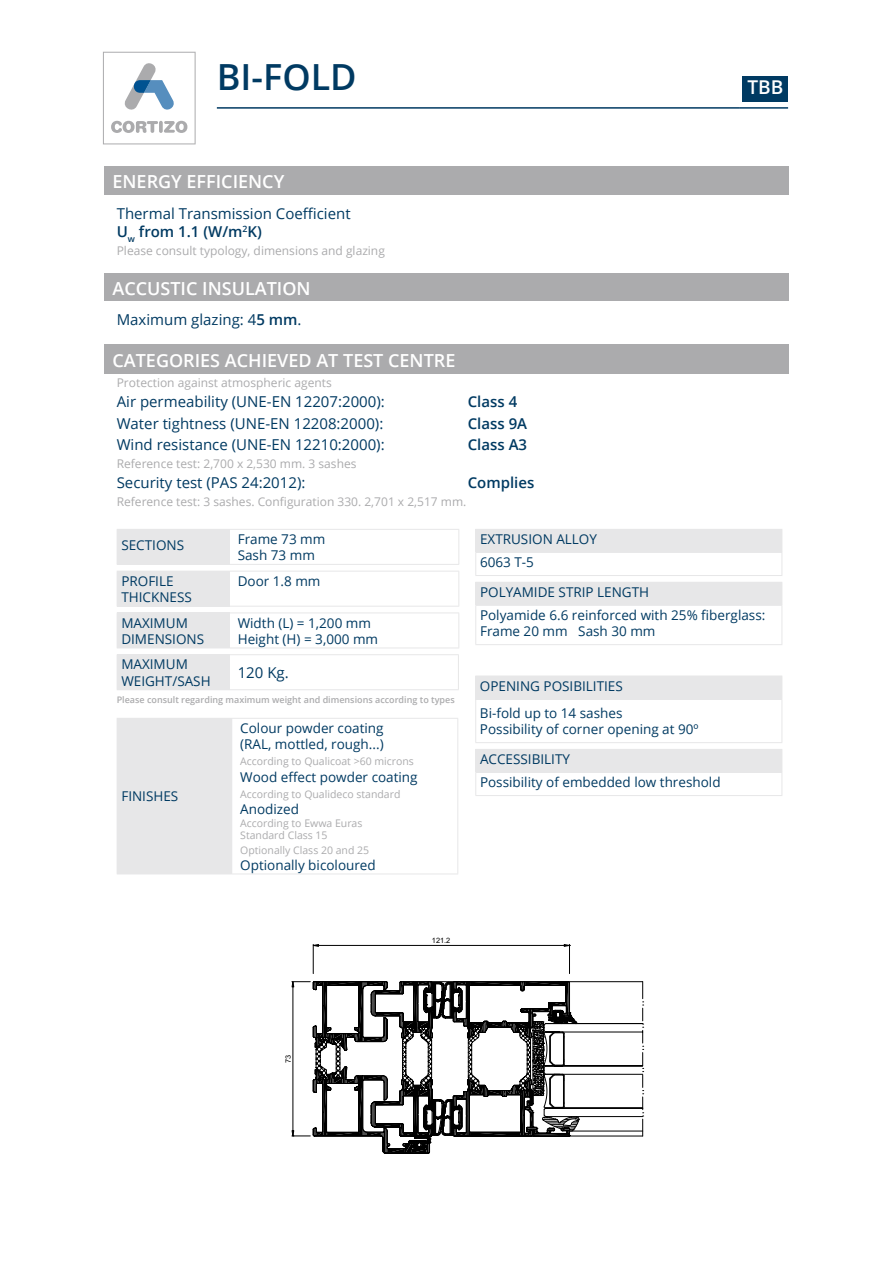
<style>
.page{position:relative;width:893px;height:1263px;background:#fff}
.page>*{position:absolute;margin:0;border:0;box-sizing:border-box;transform-origin:0 0}
.t1{font:600 36px "Open Sans";color:#003a62}
.t2{font:600 19.05px "Open Sans";color:#fff}
.t3{font:600 18px "Open Sans";color:#fff}
.t4{font:15px/18px "Open Sans";color:#003a62}
.t5{font:600 15px "Open Sans";color:#003a62}
.t6{font:13.5px/16.2px "Open Sans";color:#003a62}
.t7{font:12px "Open Sans";color:#ababad}
.t8{font:10.5px/12.6px "Open Sans";color:#ababad}
.t9{font:600 9px "Open Sans";color:#ababad}
.t10{font:7.35px "Arial";color:#000}
.s1{font-weight:600}
</style>
<div class="page">
<svg style="left:103px;top:52px;width:93px;height:92px"></svg>
<div style="left:104px;top:166px;width:684px;height:29px;background:#ababad"></div>
<div style="left:104px;top:274px;width:684px;height:27px;background:#ababad"></div>
<div style="left:104px;top:344px;width:685px;height:29px;background:#ababad"></div>
<div style="left:117px;top:529px;width:112px;height:35px;background:#e7e7e8"></div>
<hr style="left:229px;top:529px;width:230px;height:1px;background:#e7e7e8">
<hr style="left:458px;top:530px;width:1px;height:34px;background:#e7e7e8">
<hr style="left:229px;top:564px;width:230px;height:1px;background:#e7e7e8">
<hr style="left:229px;top:530px;width:1px;height:34px;background:#e7e7e8">
<hr style="left:117px;top:564px;width:112px;height:1px;background:#e7e7e8">
<div style="left:117px;top:571px;width:112px;height:35px;background:#e7e7e8"></div>
<hr style="left:229px;top:571px;width:230px;height:1px;background:#e7e7e8">
<hr style="left:229px;top:571px;width:1px;height:35px;background:#e7e7e8">
<hr style="left:458px;top:571px;width:1px;height:35px;background:#e7e7e8">
<hr style="left:117px;top:606px;width:112px;height:1px;background:#e7e7e8">
<hr style="left:229px;top:606px;width:230px;height:1px;background:#e7e7e8">
<div style="left:117px;top:613px;width:112px;height:35px;background:#e7e7e8"></div>
<hr style="left:117px;top:612px;width:112px;height:1px;background:#e7e7e8">
<hr style="left:229px;top:612px;width:230px;height:1px;background:#e7e7e8">
<hr style="left:229px;top:613px;width:1px;height:35px;background:#e7e7e8">
<hr style="left:458px;top:613px;width:1px;height:35px;background:#e7e7e8">
<hr style="left:117px;top:648px;width:112px;height:1px;background:#e7e7e8">
<hr style="left:229px;top:648px;width:230px;height:1px;background:#e7e7e8">
<div style="left:117px;top:655px;width:112px;height:35px;background:#e7e7e8"></div>
<hr style="left:117px;top:654px;width:112px;height:1px;background:#e7e7e8">
<hr style="left:229px;top:654px;width:230px;height:1px;background:#e7e7e8">
<hr style="left:229px;top:655px;width:1px;height:34px;background:#e7e7e8">
<hr style="left:458px;top:655px;width:1px;height:34px;background:#e7e7e8">
<hr style="left:229px;top:689px;width:230px;height:1px;background:#e7e7e8">
<div style="left:117px;top:718px;width:115px;height:156px;background:#e7e7e8"></div>
<hr style="left:232px;top:718px;width:226px;height:1px;background:#e7e7e8">
<hr style="left:457px;top:719px;width:1px;height:154px;background:#e7e7e8">
<hr style="left:232px;top:873px;width:226px;height:1px;background:#e7e7e8">
<div style="left:476px;top:529px;width:306px;height:23px;background:#e7e7e8"></div>
<hr style="left:475px;top:529px;width:307px;height:1px;background:#e7e7e8">
<hr style="left:475px;top:552px;width:307px;height:1px;background:#e7e7e8">
<svg style="left:475px;top:530px;width:1px;height:45px"></svg>
<svg style="left:782px;top:530px;width:1px;height:45px"></svg>
<hr style="left:475px;top:575px;width:307px;height:1px;background:#e7e7e8">
<div style="left:476px;top:582px;width:306px;height:23px;background:#e7e7e8"></div>
<hr style="left:475px;top:582px;width:307px;height:1px;background:#e7e7e8">
<svg style="left:475px;top:583px;width:1px;height:22px"></svg>
<svg style="left:782px;top:583px;width:1px;height:22px"></svg>
<hr style="left:475px;top:605px;width:307px;height:1px;background:#e7e7e8">
<hr style="left:475px;top:606px;width:1px;height:38px;background:#e7e7e8">
<hr style="left:782px;top:606px;width:1px;height:38px;background:#e7e7e8">
<hr style="left:475px;top:644px;width:307px;height:1px;background:#e7e7e8">
<div style="left:476px;top:676px;width:306px;height:23px;background:#e7e7e8"></div>
<svg style="left:475px;top:676px;width:1px;height:23px"></svg>
<svg style="left:782px;top:677px;width:1px;height:22px"></svg>
<hr style="left:475px;top:699px;width:307px;height:1px;background:#e7e7e8">
<hr style="left:475px;top:699px;width:1px;height:43px;background:#e7e7e8">
<hr style="left:782px;top:699px;width:1px;height:43px;background:#e7e7e8">
<hr style="left:475px;top:742px;width:307px;height:1px;background:#e7e7e8">
<div style="left:476px;top:749px;width:306px;height:23px;background:#e7e7e8"></div>
<hr style="left:475px;top:749px;width:307px;height:1px;background:#e7e7e8">
<hr style="left:475px;top:772px;width:307px;height:1px;background:#e7e7e8">
<svg style="left:475px;top:750px;width:1px;height:45px"></svg>
<svg style="left:782px;top:750px;width:1px;height:45px"></svg>
<hr style="left:475px;top:795px;width:307px;height:1px;background:#e7e7e8">
<hr style="left:217px;top:107px;width:523px;height:2px;background:#003a62">
<hr style="left:740px;top:107px;width:48px;height:2px;background:#003a62">
<div style="left:743px;top:76px;width:45px;height:26px;background:#003a62"></div>
<svg style="left:292px;top:944px;width:351px;height:209px"></svg>
<h1 class="t1" style="left:217px;top:52px;width:141px">BI-FOLD</h1>
<h2 class="t2" style="left:747px;top:74px;width:37px">TBB</h2>
<h3 class="t3" style="left:112px;top:169px;width:173px">ENERGY EFFICIENCY</h3>
<p class="t4" style="left:117px;top:204px;width:235px">Thermal Transmission Coefficient<br><span class="s1">U</span><sub>w</sub> <span class="s1">from 1.1 (W/m</span><sup>2</sup><span class="s1">K)</span></p>
<p class="t7" style="left:117px;top:242px;width:270px">Please consult typology, dimensions and glazing</p>
<h3 class="t3" style="left:112px;top:276px;width:200px">ACCUSTIC INSULATION</h3>
<p class="t4" style="left:117px;top:310px;width:186px">Maximum glazing: 4<span class="s1">5 mm</span>.</p>
<h3 class="t3" style="left:112px;top:348px;width:344px">CATEGORIES ACHIEVED AT TEST CENTRE</h3>
<p class="t7" style="left:117px;top:374px;width:217px">Protection against atmospheric agents</p>
<p class="t4" style="left:117px;top:393px;width:270px">Air permeability (UNE-EN 12207:2000):</p>
<p class="t5" style="left:468px;top:392px;width:51px">Class 4</p>
<p class="t4" style="left:117px;top:414px;width:268px">Water tightness (UNE-EN 12208:2000):</p>
<p class="t5" style="left:468px;top:413px;width:61px">Class 9A</p>
<p class="t4" style="left:117px;top:435px;width:269px">Wind resistance (UNE-EN 12210:2000):</p>
<p class="t5" style="left:468px;top:434px;width:61px">Class A3</p>
<p class="t7" style="left:117px;top:456px;width:241px">Reference test: 2,700 x 2,530 mm. 3 sashes</p>
<p class="t4" style="left:117px;top:473px;width:190px">Security test (PAS 24:2012):</p>
<p class="t5" style="left:468px;top:472px;width:68px">Complies</p>
<p class="t7" style="left:117px;top:493px;width:351px">Reference test: 3 sashes. Configuration 330. 2,701 x 2,517 mm.</p>
<p class="t6" style="left:121px;top:536px;width:64px">SECTIONS</p>
<p class="t6" style="left:238px;top:531px;width:89px">Frame 73 mm<br>Sash 73 mm</p>
<p class="t6" style="left:121px;top:572px;width:72px">PROFILE<br>THICKNESS</p>
<p class="t6" style="left:238px;top:572px;width:84px">Door 1.8 mm</p>
<p class="t6" style="left:121px;top:614px;width:84px">MAXIMUM<br>DIMENSIONS</p>
<p class="t6" style="left:238px;top:614px;width:142px">Width (L) = 1,200 mm<br>Height (H) = 3,000 mm</p>
<p class="t6" style="left:121px;top:656px;width:91px">MAXIMUM<br>WEIGHT/SASH</p>
<p class="t4" style="left:238px;top:663px;width:53px">120 Kg.</p>
<p class="t9" style="left:117px;top:694px;width:339px">Please consult regarding maximum weight and dimensions according to types</p>
<p class="t6" style="left:480px;top:527px;width:118px;line-height:23.1px">EXTRUSION ALLOY<br>6063 T-5</p>
<p class="t6" style="left:480px;top:580px;width:287px;line-height:23.1px">POLYAMIDE STRIP LENGTH<br>Polyamide 6.6 reinforced with 25% fiberglass:</p>
<p class="t6" style="left:480px;top:623px;width:177px">Frame 20 mm Sash 30 mm</p>
<p class="t6" style="left:480px;top:672px;width:144px;line-height:27.3px">OPENING POSIBILITIES<br>Bi-fold up to 14 sashes</p>
<p class="t6" style="left:480px;top:721px;width:220px">Possibility of corner opening at 90º</p>
<p class="t6" style="left:480px;top:747px;width:242px;line-height:23.1px">ACCESSIBILITY<br>Possibility of embedded low threshold</p>
<p class="t6" style="left:240px;top:719px;width:145px">Colour powder coating (RAL, mottled, rough...)</p>
<p class="t8" style="left:240px;top:755px;width:175px">According to Qualicoat &gt;60 microns</p>
<p class="t6" style="left:240px;top:768px;width:179px">Wood effect powder coating</p>
<p class="t8" style="left:240px;top:787px;width:162px">According to Qualideco standard</p>
<p class="t6" style="left:240px;top:800px;width:60px">Anodized</p>
<p class="t8" style="left:240px;top:816px;width:124px">According to Ewwa Euras<br>Standard Class 15</p>
<p class="t8" style="left:240px;top:843px;width:131px">Optionally Class 20 and 25</p>
<p class="t6" style="left:240px;top:856px;width:137px">Optionally bicoloured</p>
<p class="t6" style="left:121px;top:788px;width:58px">FINISHES</p>
<p class="t10" style="left:283px;top:1063px;width:10px;rotate:-90deg">73</p>
<p class="t10" style="left:432px;top:936px;width:20px">121.2</p>
</div>
